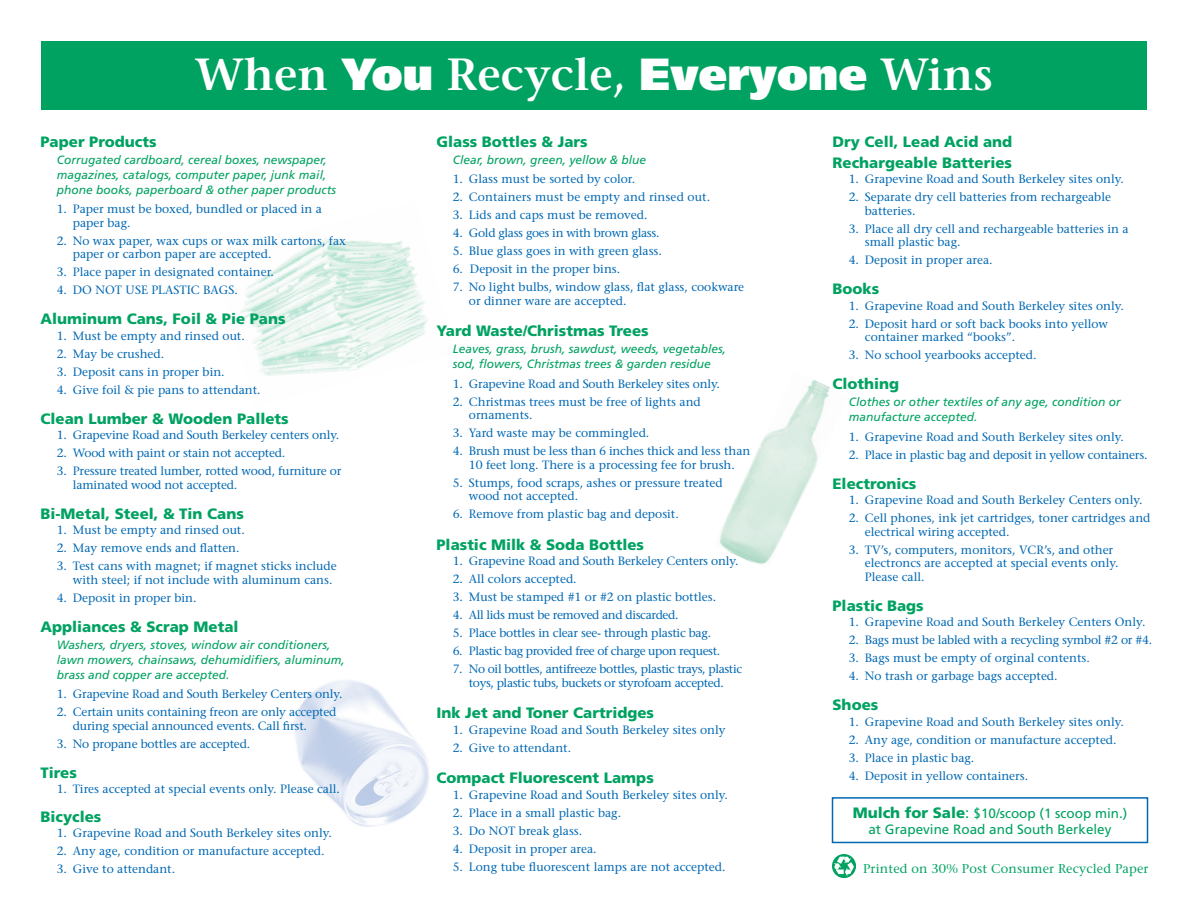
<style>
.page{position:relative;width:1188px;height:918px;background:#fff}
.page>*{position:absolute;margin:0;border:0;box-sizing:border-box;transform-origin:0 0}
.t1{font:600 45px "Stone Serif";color:#fff}
.t2{font:900 15px/21px "Frutiger";color:#00a261}
.t3{font:13.5px/16.2px "Frutiger";color:#00a261;text-align:center}
.t4{font:12.75px "Stone Serif";letter-spacing:.015em;color:#00a261}
.t5{font:12px/13.5px "Stone Serif";color:#0168b3}
.t6{font:italic 12px/15px "Frutiger";color:#00a261}
.t7{font:12px "Stone Serif";letter-spacing:-.02em;color:#0168b3}
.t8{font:12px/13.5px "Stone Serif";letter-spacing:-.03em;color:#0168b3;text-align:center}
.t9{font:12px "Stone Serif";letter-spacing:-.035em;color:#0168b3}
.t10{font:12px "Stone Serif";letter-spacing:-.025em;color:#0168b3}
.s1{font-family:"Frutiger";font-weight:900}
.s2{font-weight:900;font-size:15px}
.s3{font-size:15px}
</style>
<div class="page">
<img style="left:294px;top:680px;width:135px;height:147px">
<img style="left:240px;top:238px;width:187px;height:138px">
<div style="left:41px;top:41px;width:1106px;height:69px;background:#00a261"></div>
<img style="left:832px;top:854px;width:23px;height:23px">
<img style="left:719px;top:380px;width:111px;height:184px">
<div style="left:832px;top:797px;width:316px;height:46px;border:2px solid #0168b3"></div>
<h1 class="t1" style="left:195px;top:48px;width:799px">When <span class="s1">You</span> Recycle, <span class="s1">Everyone</span> Wins</h1>
<p class="t2" style="left:40px;top:131px;width:118px">Paper Products</p>
<p class="t6" style="left:57px;top:152px;width:281px">Corrugated cardboard, cereal boxes, newspaper, magazines, catalogs, computer paper, junk mail, phone books, paperboard &amp; other paper products</p>
<p class="t5" style="left:73px;top:202px;width:251px;text-indent:-16px">1. Paper must be boxed, bundled or placed in a paper bag.</p>
<p class="t5" style="left:73px;top:234px;width:275px;text-indent:-16px">2. No wax paper, wax cups or wax milk cartons, fax paper or carbon paper are accepted.</p>
<p class="t5" style="left:57px;top:265px;width:219px">3. Place paper in designated container.</p>
<p class="t5" style="left:57px;top:283px;width:183px">4. DO NOT USE PLASTIC BAGS.</p>
<p class="t2" style="left:40px;top:308px;width:247px">Aluminum Cans, Foil &amp; Pie Pans</p>
<p class="t5" style="left:57px;top:329px;width:190px">1. Must be empty and rinsed out.</p>
<p class="t5" style="left:57px;top:347px;width:109px">2. May be crushed.</p>
<p class="t5" style="left:57px;top:365px;width:170px">3. Deposit cans in proper bin.</p>
<p class="t5" style="left:57px;top:383px;width:205px">4. Give foil &amp; pie pans to attendant.</p>
<p class="t2" style="left:40px;top:408px;width:250px">Clean Lumber &amp; Wooden Pallets</p>
<p class="t5" style="left:57px;top:428px;width:284px">1. Grapevine Road and South Berkeley centers only.</p>
<p class="t5" style="left:57px;top:446px;width:230px">2. Wood with paint or stain not accepted.</p>
<p class="t5" style="left:73px;top:464px;width:270px;text-indent:-16px">3. Pressure treated lumber, rotted wood, furniture or laminated wood not accepted.</p>
<p class="t2" style="left:40px;top:503px;width:205px">Bi-Metal, Steel, &amp; Tin Cans</p>
<p class="t5" style="left:57px;top:523px;width:190px">1. Must be empty and rinsed out.</p>
<p class="t5" style="left:57px;top:541px;width:184px">2. May remove ends and flatten.</p>
<p class="t5" style="left:73px;top:559px;width:265px;text-indent:-16px">3. Test cans with magnet; if magnet sticks include with steel; if not include with aluminum cans.</p>
<p class="t5" style="left:57px;top:591px;width:141px">4. Deposit in proper bin.</p>
<p class="t2" style="left:40px;top:616px;width:200px">Appliances &amp; Scrap Metal</p>
<p class="t6" style="left:57px;top:637px;width:290px">Washers, dryers, stoves, window air conditioners, lawn mowers, chainsaws, dehumidifiers, aluminum, brass and copper are accepted.</p>
<p class="t5" style="left:57px;top:687px;width:287px">1. Grapevine Road and South Berkeley Centers only.</p>
<p class="t5" style="left:73px;top:705px;width:265px;text-indent:-16px">2. Certain units containing freon are only accepted during special announced events. Call first.</p>
<p class="t5" style="left:57px;top:737px;width:195px">3. No propane bottles are accepted.</p>
<p class="t2" style="left:40px;top:762px;width:38px">Tires</p>
<p class="t5" style="left:57px;top:782px;width:285px">1. Tires accepted at special events only. Please call.</p>
<p class="t2" style="left:40px;top:806px;width:62px">Bicycles</p>
<p class="t5" style="left:57px;top:826px;width:277px">1. Grapevine Road and South Berkeley sites only.</p>
<p class="t5" style="left:57px;top:844px;width:269px">2. Any age, condition or manufacture accepted.</p>
<p class="t5" style="left:57px;top:862px;width:120px">3. Give to attendant.</p>
<p class="t2" style="left:436px;top:131px;width:153px">Glass Bottles &amp; Jars</p>
<p class="t6" style="left:453px;top:152px;width:195px">Clear, brown, green, yellow &amp; blue</p>
<p class="t5" style="left:453px;top:172px;width:184px">1. Glass must be sorted by color.</p>
<p class="t5" style="left:453px;top:190px;width:259px">2. Containers must be empty and rinsed out.</p>
<p class="t5" style="left:453px;top:208px;width:196px">3. Lids and caps must be removed.</p>
<p class="t10" style="left:453px;top:226px;width:208px">4. Gold glass goes in with brown glass.</p>
<p class="t5" style="left:453px;top:244px;width:211px">5. Blue glass goes in with green glass.</p>
<p class="t5" style="left:453px;top:262px;width:169px">6. Deposit in the proper bins.</p>
<p class="t5" style="left:469px;top:280px;width:277px;text-indent:-16px">7. No light bulbs, window glass, flat glass, cookware or dinner ware are accepted.</p>
<p class="t2" style="left:436px;top:320px;width:214px">Yard Waste/Christmas Trees</p>
<p class="t6" style="left:453px;top:342px;width:275px">Leaves, grass, brush, sawdust, weeds, vegetables, sod, flowers, Christmas trees &amp; garden residue</p>
<p class="t5" style="left:453px;top:377px;width:269px">1. Grapevine Road and South Berkeley sites only.</p>
<p class="t5" style="left:469px;top:395px;width:234px;text-indent:-16px">2. Christmas trees must be free of lights and ornaments.</p>
<p class="t5" style="left:453px;top:426px;width:198px">3. Yard waste may be commingled.</p>
<p class="t5" style="left:453px;top:444px;width:299px;text-align:center">4. Brush must be less than 6 inches thick and less than<br>10 feet long. There is a processing fee for brush.</p>
<p class="t5" style="left:469px;top:476px;width:255px;text-indent:-16px">5. Stumps, food scraps, ashes or pressure treated wood not accepted.</p>
<p class="t5" style="left:453px;top:507px;width:228px">6. Remove from plastic bag and deposit.</p>
<p class="t2" style="left:436px;top:534px;width:209px">Plastic Milk &amp; Soda Bottles</p>
<p class="t5" style="left:453px;top:554px;width:287px">1. Grapevine Road and South Berkeley Centers only.</p>
<p class="t5" style="left:453px;top:572px;width:126px">2. All colors accepted.</p>
<p class="t5" style="left:453px;top:590px;width:265px">3. Must be stamped #1 or #2 on plastic bottles.</p>
<p class="t8" style="left:453px;top:608px;width:227px">4. All lids must be removed and discarded.</p>
<p class="t7" style="left:453px;top:626px;width:260px">5. Place bottles in clear see- through plastic bag.</p>
<p class="t9" style="left:453px;top:644px;width:269px">6. Plastic bag provided free of charge upon request.</p>
<p class="t8" style="left:453px;top:662px;width:291px">7. No oil bottles, antifreeze bottles, plastic trays, plastic toys, plastic tubs, buckets or styrofoam accepted.</p>
<p class="t2" style="left:436px;top:702px;width:219px">Ink Jet and Toner Cartridges</p>
<p class="t5" style="left:453px;top:723px;width:274px">1. Grapevine Road and South Berkeley sites only</p>
<p class="t5" style="left:453px;top:741px;width:120px">2. Give to attendant.</p>
<p class="t2" style="left:436px;top:767px;width:219px">Compact Fluorescent Lamps</p>
<p class="t5" style="left:453px;top:788px;width:277px">1. Grapevine Road and South Berkeley sites only.</p>
<p class="t5" style="left:453px;top:806px;width:170px">2. Place in a small plastic bag.</p>
<p class="t5" style="left:453px;top:824px;width:131px">3. Do NOT break glass.</p>
<p class="t5" style="left:453px;top:842px;width:146px">4. Deposit in proper area.</p>
<p class="t5" style="left:453px;top:860px;width:274px">5. Long tube fluorescent lamps are not accepted.</p>
<p class="t2" style="left:832px;top:131px;width:181px">Dry Cell, Lead Acid and<br>Rechargeable Batteries</p>
<p class="t5" style="left:849px;top:172px;width:277px">1. Grapevine Road and South Berkeley sites only.</p>
<p class="t5" style="left:865px;top:190px;width:248px;text-indent:-16px">2. Separate dry cell batteries from rechargeable batteries.</p>
<p class="t5" style="left:865px;top:222px;width:265px;text-indent:-16px">3. Place all dry cell and rechargeable batteries in a small plastic bag.</p>
<p class="t5" style="left:849px;top:253px;width:146px">4. Deposit in proper area.</p>
<p class="t2" style="left:832px;top:278px;width:48px">Books</p>
<p class="t5" style="left:849px;top:299px;width:277px">1. Grapevine Road and South Berkeley sites only.</p>
<p class="t5" style="left:865px;top:317px;width:245px;text-indent:-16px">2. Deposit hard or soft back books into yellow container marked “books”.</p>
<p class="t5" style="left:849px;top:348px;width:189px">3. No school yearbooks accepted.</p>
<p class="t2" style="left:832px;top:373px;width:68px">Clothing</p>
<p class="t6" style="left:849px;top:395px;width:274px">Clothes or other textiles of any age, condition or manufacture accepted.</p>
<p class="t5" style="left:849px;top:430px;width:277px">1. Grapevine Road and South Berkeley sites only.</p>
<p class="t7" style="left:849px;top:447px;width:300px">2. Place in plastic bag and deposit in yellow containers.</p>
<p class="t2" style="left:832px;top:473px;width:85px">Electronics</p>
<p class="t5" style="left:849px;top:493px;width:296px">1. Grapevine Road and South Berkeley Centers only.</p>
<p class="t5" style="left:865px;top:511px;width:287px;text-indent:-16px">2. Cell phones, ink jet cartridges, toner cartridges and electrical wiring accepted.</p>
<p class="t5" style="left:865px;top:543px;width:255px;text-indent:-16px">3. TV’s, computers, monitors, VCR’s, and other electroncs are accepted at special events only.<br>Please call.</p>
<p class="t2" style="left:832px;top:595px;width:93px">Plastic Bags</p>
<p class="t5" style="left:849px;top:615px;width:298px">1. Grapevine Road and South Berkeley Centers Only.</p>
<p class="t7" style="left:849px;top:633px;width:305px">2. Bags must be labled with a recycling symbol #2 or #4.</p>
<p class="t5" style="left:849px;top:651px;width:243px">3. Bags must be empty of orginal contents.</p>
<p class="t5" style="left:849px;top:669px;width:210px">4. No trash or garbage bags accepted.</p>
<p class="t2" style="left:832px;top:694px;width:47px">Shoes</p>
<p class="t5" style="left:849px;top:715px;width:277px">1. Grapevine Road and South Berkeley sites only.</p>
<p class="t5" style="left:849px;top:733px;width:269px">2. Any age, condition or manufacture accepted.</p>
<p class="t5" style="left:849px;top:751px;width:127px">3. Place in plastic bag.</p>
<p class="t5" style="left:849px;top:769px;width:181px">4. Deposit in yellow containers.</p>
<p class="t3" style="left:853px;top:805px;width:276px"><span class="s2">Mulch for Sale</span><span class="s3">:</span> $10/scoop (1 scoop min.) at Grapevine Road and South Berkeley</p>
<p class="t4" style="left:863px;top:861px;width:287px">Printed on 30% Post Consumer Recycled Paper</p>
</div>
